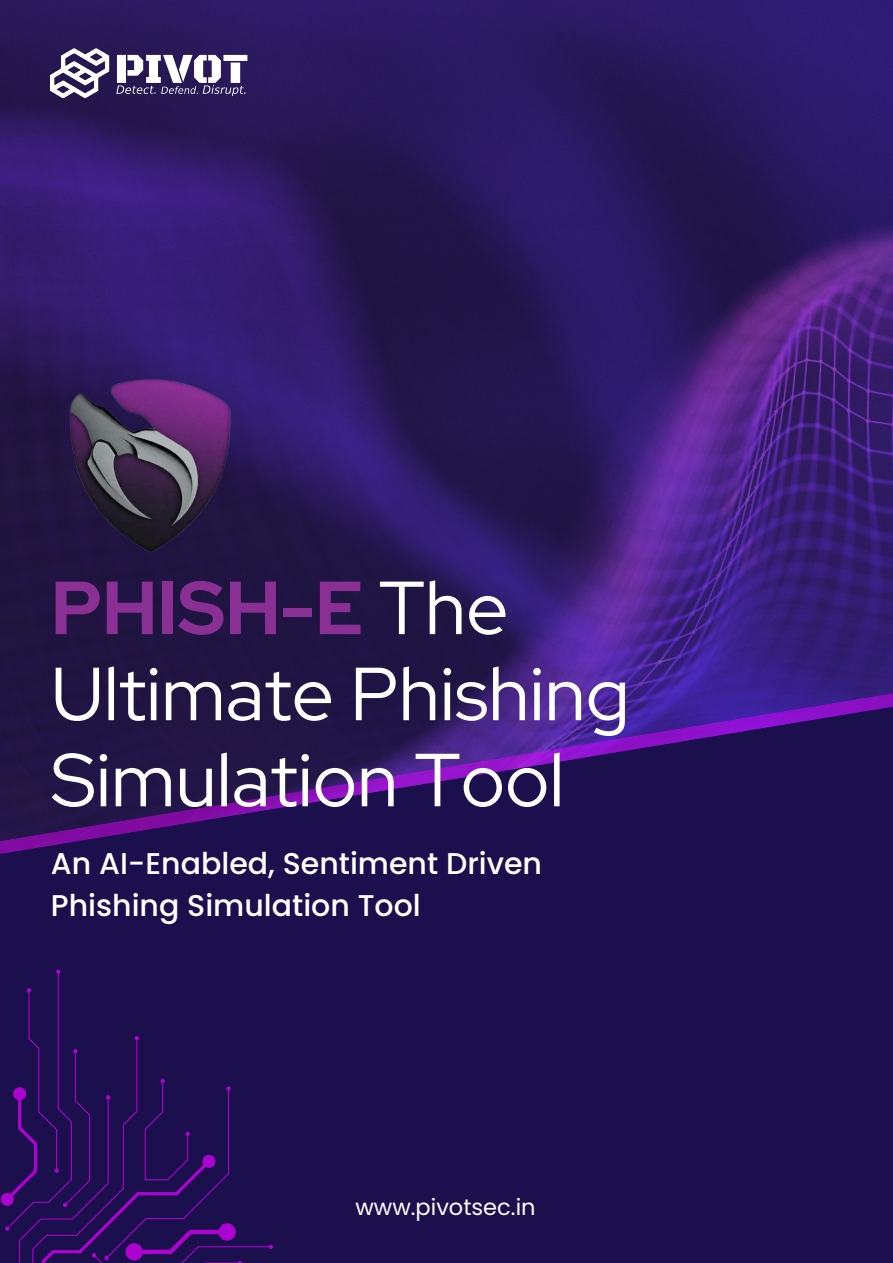
<style>
.page{position:relative;width:893px;height:1263px;background:#fff}
.page>*{position:absolute;margin:0;border:0;box-sizing:border-box;transform-origin:0 0}
.t1{font:75px/86.1px "Red Hat Display";color:#fff}
.t2{font:500 30px/41.6px "Poppins";color:#fff}
.t3{font:22.5px "Poppins";color:#fff}
.s1{font-weight:700;color:#8a3094}
</style>
<div class="page">
<img style="left:0;top:0;width:893px;height:689px">
<svg style="left:0;top:689px;width:893px;height:574px;background:#211053"></svg>
<img style="left:51px;top:49px;width:198px;height:49px">
<svg style="left:0;top:969px;width:297px;height:294px;background:#230e54"></svg>
<img style="left:56px;top:367px;width:189px;height:195px">
<h1 class="t1" style="left:51px;top:564px;width:580px"><span class="s1">PHISH-E</span> The<br>Ultimate Phishing<br>Simulation Tool</h1>
<p class="t2" style="left:51px;top:843px;width:492px">An AI-Enabled, Sentiment Driven<br>Phishing Simulation Tool</p>
<h2 class="t3" style="left:355px;top:1192px;width:182px">www.pivotsec.in</h2>
</div>
